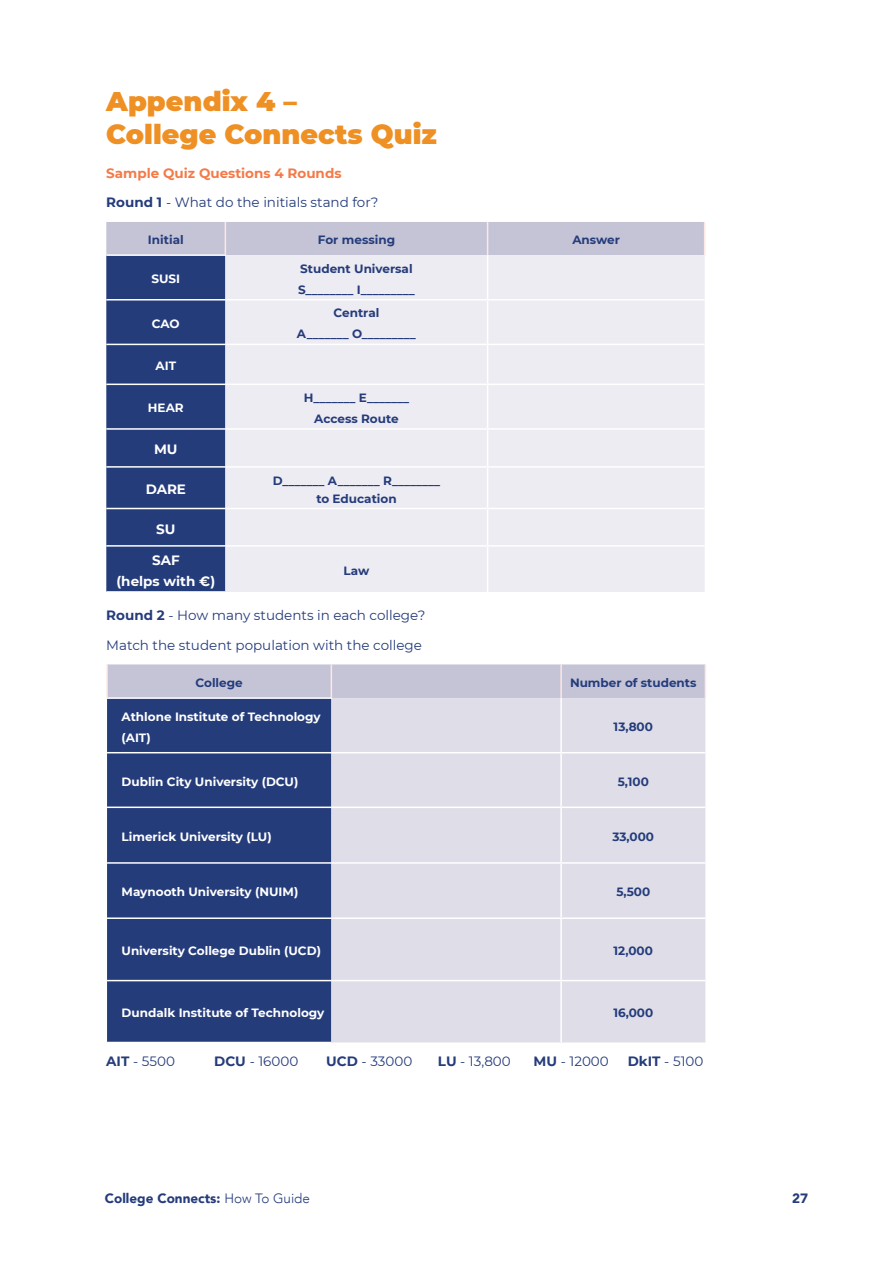
<style>
.page{position:relative;width:893px;height:1263px;background:#fff}
.page>*{position:absolute;margin:0;border:0;box-sizing:border-box;transform-origin:0 0}
.t1{font:900 27px/33px "Montserrat";color:#ef9024}
.t2{font:13.5px/29.5px "Montserrat";color:#253c7b}
.t3{font:900 13.5px "Avenir";color:#253b7b}
.t4{font:700 13.5px/21px "Montserrat";color:#fff;text-align:center}
.t5{font:900 13.5px "Avenir";color:#253c7b}
.t6{font:700 12px/21px "Montserrat";color:#fff}
.t7{font:700 12px/21px "Montserrat";color:#253c7b}
.t8{font:700 12px/21px "Montserrat";color:#253b7b;text-align:center}
.s1{font-weight:700;color:#f47a48}
.s2{font-weight:700}
.s3{font-weight:300}
</style>
<div class="page">
<svg style="left:106px;top:222px;width:598px;height:369px;background:#5b6a9a"></svg>
<div style="left:225px;top:255px;width:480px;height:337px;background:#edecf2"></div>
<hr style="left:488px;top:299px;width:217px;height:1px;background:#fff">
<hr style="left:488px;top:344px;width:217px;height:1px;background:#fff">
<hr style="left:488px;top:384px;width:217px;height:1px;background:#fff">
<hr style="left:488px;top:428px;width:217px;height:2px;background:#fff">
<hr style="left:488px;top:466px;width:217px;height:2px;background:#fff">
<hr style="left:488px;top:508px;width:217px;height:1px;background:#fff">
<hr style="left:488px;top:545px;width:217px;height:2px;background:#fff">
<hr style="left:487px;top:255px;width:1px;height:44px;background:#fff">
<hr style="left:487px;top:300px;width:1px;height:44px;background:#fff">
<hr style="left:487px;top:345px;width:1px;height:39px;background:#fff">
<hr style="left:487px;top:385px;width:1px;height:43px;background:#fff">
<hr style="left:487px;top:430px;width:1px;height:36px;background:#fff">
<hr style="left:487px;top:468px;width:1px;height:40px;background:#fff">
<hr style="left:487px;top:509px;width:1px;height:36px;background:#fff">
<hr style="left:487px;top:547px;width:1px;height:45px;background:#fff">
<hr style="left:225px;top:299px;width:263px;height:1px;background:#fff">
<hr style="left:225px;top:344px;width:263px;height:1px;background:#fff">
<hr style="left:225px;top:384px;width:263px;height:1px;background:#fff">
<hr style="left:225px;top:428px;width:263px;height:2px;background:#fff">
<hr style="left:225px;top:466px;width:263px;height:2px;background:#fff">
<hr style="left:225px;top:508px;width:263px;height:1px;background:#fff">
<hr style="left:225px;top:545px;width:263px;height:2px;background:#fff">
<hr style="left:225px;top:222px;width:1px;height:32px;background:#fde8e3">
<hr style="left:487px;top:222px;width:1px;height:33px;background:#fde8e3">
<hr style="left:704px;top:222px;width:1px;height:33px;background:#fde8e3">
<hr style="left:106px;top:254px;width:120px;height:2px;background:#fff">
<hr style="left:106px;top:299px;width:119px;height:1px;background:#fff">
<hr style="left:106px;top:344px;width:119px;height:1px;background:#fff">
<hr style="left:106px;top:384px;width:119px;height:1px;background:#fff">
<hr style="left:106px;top:428px;width:119px;height:2px;background:#fff">
<hr style="left:106px;top:466px;width:119px;height:2px;background:#fff">
<hr style="left:106px;top:508px;width:119px;height:1px;background:#fff">
<hr style="left:106px;top:545px;width:119px;height:2px;background:#fff">
<div style="left:108px;top:664px;width:597px;height:34px;background:#c5c4d7"></div>
<div style="left:107px;top:699px;width:224px;height:343px;background:#253c7b"></div>
<div style="left:331px;top:698px;width:374px;height:344px;background:#dfdee8"></div>
<hr style="left:561px;top:752px;width:144px;height:1px;background:#fff">
<hr style="left:561px;top:806px;width:144px;height:2px;background:#fff">
<hr style="left:561px;top:862px;width:144px;height:2px;background:#fff">
<hr style="left:561px;top:917px;width:144px;height:2px;background:#fff">
<hr style="left:561px;top:980px;width:144px;height:1px;background:#fff">
<hr style="left:560px;top:698px;width:2px;height:54px;background:#fff">
<hr style="left:560px;top:753px;width:2px;height:53px;background:#fff">
<hr style="left:560px;top:808px;width:2px;height:54px;background:#fff">
<hr style="left:560px;top:864px;width:2px;height:53px;background:#fff">
<hr style="left:560px;top:919px;width:2px;height:61px;background:#fff">
<hr style="left:560px;top:981px;width:2px;height:61px;background:#fff">
<hr style="left:331px;top:752px;width:230px;height:1px;background:#fff">
<hr style="left:331px;top:806px;width:230px;height:2px;background:#fff">
<hr style="left:331px;top:862px;width:230px;height:2px;background:#fff">
<hr style="left:331px;top:917px;width:230px;height:2px;background:#fff">
<hr style="left:331px;top:980px;width:230px;height:1px;background:#fff">
<hr style="left:106px;top:664px;width:2px;height:33px;background:#fde8e3">
<hr style="left:331px;top:664px;width:1px;height:33px;background:#fde8e3">
<hr style="left:560px;top:664px;width:2px;height:34px;background:#fde8e3">
<hr style="left:705px;top:664px;width:1px;height:34px;background:#fde8e3">
<hr style="left:106px;top:697px;width:226px;height:2px;background:#fff">
<hr style="left:107px;top:752px;width:224px;height:1px;background:#fff">
<hr style="left:107px;top:806px;width:224px;height:2px;background:#fff">
<hr style="left:107px;top:862px;width:224px;height:2px;background:#fff">
<hr style="left:107px;top:917px;width:224px;height:2px;background:#fff">
<hr style="left:107px;top:980px;width:224px;height:1px;background:#fff">
<h1 class="t1" style="left:106px;top:83px;width:332px">Appendix 4 –<br>College Connects Quiz</h1>
<p class="t2" style="left:106px;top:158px;width:274px"><span class="s1">Sample Quiz Questions 4 Rounds<br></span><span class="s2">Round 1</span> - What do the initials stand for?</p>
<p class="t7" style="left:148px;top:229px;width:37px">Initial</p>
<p class="t7" style="left:318px;top:229px;width:79px">For messing</p>
<p class="t7" style="left:572px;top:229px;width:49px">Answer</p>
<p class="t6" style="left:151px;top:268px;width:30px">SUSI</p>
<p class="t7" style="left:298px;top:257px;width:118px">Student Universal<br>S________ I_________</p>
<p class="t6" style="left:152px;top:312px;width:29px">CAO</p>
<p class="t8" style="left:297px;top:302px;width:121px">Central<br>A_______ O_________</p>
<p class="t6" style="left:156px;top:355px;width:22px">AIT</p>
<p class="t6" style="left:148px;top:397px;width:37px">HEAR</p>
<p class="t8" style="left:304px;top:387px;width:107px">H_______ E_______<br>Access Route</p>
<p class="t4" style="left:154px;top:438px;width:25px">MU</p>
<p class="t4" style="left:146px;top:478px;width:42px">DARE</p>
<p class="t8" style="left:273px;top:471px;width:169px;line-height:18px">D_______ A_______ R________ to Education</p>
<p class="t4" style="left:156px;top:518px;width:21px">SU</p>
<p class="t4" style="left:116px;top:549px;width:100px">SAF<br>(helps with €)</p>
<p class="t8" style="left:344px;top:559px;width:27px">Law</p>
<p class="t2" style="left:106px;top:600px;width:321px"><span class="s2">Round 2</span> - How many students in each college?<br>Match the student population with the college</p>
<p class="t7" style="left:196px;top:672px;width:49px">College</p>
<p class="t7" style="left:570px;top:672px;width:128px">Number of students</p>
<p class="t6" style="left:122px;top:705px;width:201px">Athlone Institute of Technology (AIT)</p>
<p class="t7" style="left:614px;top:716px;width:41px">13,800</p>
<p class="t6" style="left:122px;top:770px;width:178px">Dublin City University (DCU)</p>
<p class="t7" style="left:618px;top:770px;width:33px">5,100</p>
<p class="t6" style="left:122px;top:825px;width:152px">Limerick University (LU)</p>
<p class="t7" style="left:612px;top:825px;width:43px">33,000</p>
<p class="t6" style="left:122px;top:881px;width:178px">Maynooth University (NUIM)</p>
<p class="t7" style="left:616px;top:881px;width:35px">5,500</p>
<p class="t6" style="left:122px;top:940px;width:201px">University College Dublin (UCD)</p>
<p class="t7" style="left:614px;top:940px;width:41px">12,000</p>
<p class="t6" style="left:122px;top:1002px;width:204px">Dundalk Institute of Technology</p>
<p class="t7" style="left:613px;top:1002px;width:41px">16,000</p>
<p class="t2" style="left:106px;top:1046px;width:70px"><span class="s2">AIT</span> - 5500</p>
<p class="t2" style="left:214px;top:1046px;width:86px"><span class="s2">DCU</span> - 16000</p>
<p class="t2" style="left:326px;top:1046px;width:88px"><span class="s2">UCD</span> - 33000</p>
<p class="t2" style="left:438px;top:1046px;width:74px"><span class="s2">LU</span> - 13,800</p>
<p class="t2" style="left:533px;top:1046px;width:77px"><span class="s2">MU</span> - 12000</p>
<p class="t2" style="left:628px;top:1046px;width:77px"><span class="s2">DkIT</span> - 5100</p>
<p class="t3" style="left:105px;top:1187px;width:207px">College Connects: <span class="s3">How To Guide</span></p>
<p class="t5" style="left:792px;top:1187px;width:17px">27</p>
</div>
